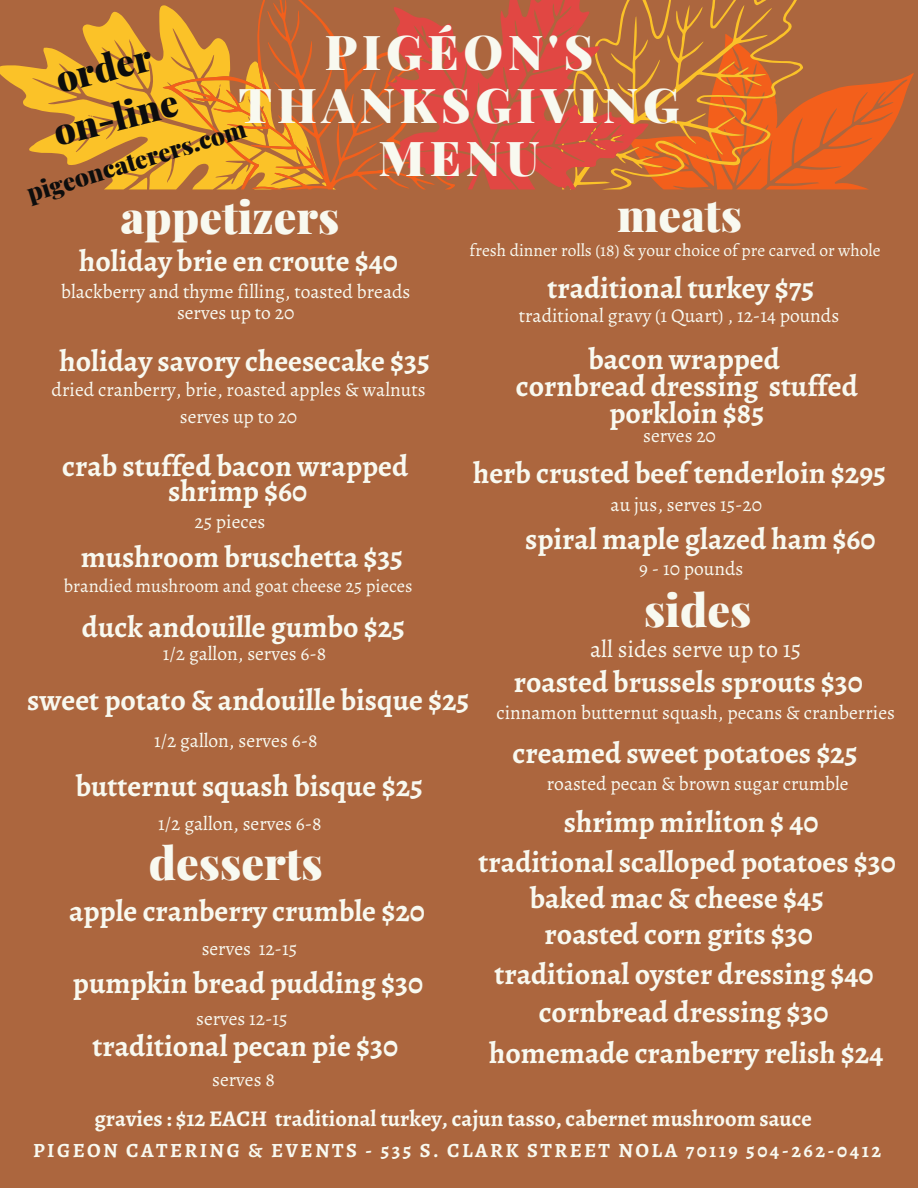
<style>
.page{position:relative;width:918px;height:1188px;background:#ac663e}
.page>*{position:absolute;margin:0;border:0;box-sizing:border-box;transform-origin:0 0}
.t1{font:900 48.15px/52.8px "Playfair Display";letter-spacing:.1em;color:#f8f9f0;text-align:center}
.t2{font:900 45px "Playfair Display";color:#f8f9f0}
.t3{font:900 36.75px/50.6px "Playfair Display";color:#0d0d0d;text-align:center}
.t4{font:700 30px/27px "Alegreya";color:#f8f9f0;text-align:center}
.t5{font:900 24.45px "Playfair Display";color:#0d0d0d}
.t6{font:24px "Alegreya";color:#f8f9f0}
.t7{font:700 22.5px "Alegreya";color:#f8f9f0}
.t8{font:700 20.25px "Alegreya";letter-spacing:.12em;color:#f8f9f0}
.t9{font:19.5px/20.2px "Alegreya";color:#f8f9f0;text-align:center}
.t10{font:18.45px "Alegreya";color:#f8f9f0}
.t11{font:17.4px "Alegreya";color:#f8f9f0}
</style>
<div class="page">
<svg style="left:261px;top:0;width:122px;height:189px"></svg>
<svg style="left:0;top:5px;width:336px;height:184px"></svg>
<svg style="left:570px;top:0;width:344px;height:190px"></svg>
<svg style="left:383px;top:0;width:266px;height:189px"></svg>
<h1 class="t1" style="left:239px;top:24px;width:442px">PIGÉON'S<br>THANKSGIVING<br>MENU</h1>
<h2 class="t2" style="left:120px;top:186px;width:220px">appetizers</h2>
<h2 class="t2" style="left:617px;top:183px;width:126px">meats</h2>
<p class="t4" style="left:79px;top:247px;width:320px">holiday brie en croute $40</p>
<p class="t9" style="left:61px;top:282px;width:351px">blackberry and thyme filling, toasted breads serves up to 20</p>
<p class="t4" style="left:59px;top:348px;width:372px">holiday savory cheesecake $35</p>
<p class="t9" style="left:52px;top:375px;width:376px;line-height:27px">dried cranberry, brie, roasted apples &amp; walnuts serves up to 20</p>
<p class="t4" style="left:62px;top:453px;width:347px;line-height:24.8px">crab stuffed bacon wrapped shrimp $60</p>
<p class="t9" style="left:194px;top:512px;width:72px">25 pieces</p>
<p class="t4" style="left:81px;top:543px;width:324px">mushroom bruschetta $35</p>
<p class="t10" style="left:64px;top:574px;width:350px">brandied mushroom and goat cheese 25 pieces</p>
<p class="t4" style="left:82px;top:614px;width:325px">duck andouille gumbo $25</p>
<p class="t9" style="left:163px;top:643px;width:165px">1/2 gallon, serves 6-8</p>
<p class="t3" style="left:36px;top:57px;width:128px;rotate:-14deg">order on-line</p>
<p class="t5" style="left:22px;top:177px;width:229px;rotate:-17deg">pigeoncaterers.com</p>
<p class="t11" style="left:470px;top:239px;width:412px">fresh dinner rolls (18) &amp; your choice of pre carved or whole</p>
<p class="t4" style="left:547px;top:274px;width:268px">traditional turkey $75</p>
<p class="t9" style="left:519px;top:306px;width:322px">traditional gravy (1 Quart) , 12-14 pounds</p>
<p class="t4" style="left:516px;top:345px;width:343px">bacon wrapped<br>cornbread dressing stuffed porkloin $85</p>
<p class="t9" style="left:643px;top:426px;width:74px">serves 20</p>
<p class="t4" style="left:473px;top:459px;width:414px">herb crusted beef tenderloin $295</p>
<p class="t9" style="left:611px;top:494px;width:153px">au jus, serves 15-20</p>
<p class="t4" style="left:525px;top:525px;width:352px">spiral maple glazed ham $60</p>
<p class="t9" style="left:639px;top:559px;width:106px">9 - 10 pounds</p>
<h2 class="t2" style="left:644px;top:578px;width:109px">sides</h2>
<p class="t6" style="left:590px;top:633px;width:213px">all sides serve up to 15</p>
<p class="t4" style="left:27px;top:687px;width:444px">sweet potato &amp; andouille bisque $25</p>
<p class="t9" style="left:154px;top:730px;width:165px">1/2 gallon, serves 6-8</p>
<p class="t4" style="left:76px;top:773px;width:349px">butternut squash bisque $25</p>
<p class="t9" style="left:158px;top:813px;width:165px">1/2 gallon, serves 6-8</p>
<h2 class="t2" style="left:149px;top:832px;width:175px">desserts</h2>
<p class="t4" style="left:69px;top:897px;width:357px">apple cranberry crumble $20</p>
<p class="t9" style="left:202px;top:938px;width:97px">serves 12-15</p>
<p class="t4" style="left:73px;top:969px;width:352px">pumpkin bread pudding $30</p>
<p class="t9" style="left:196px;top:1008px;width:93px">serves 12-15</p>
<p class="t4" style="left:93px;top:1032px;width:307px">traditional pecan pie $30</p>
<p class="t9" style="left:212px;top:1070px;width:64px">serves 8</p>
<p class="t4" style="left:514px;top:669px;width:351px">roasted brussels sprouts $30</p>
<p class="t9" style="left:496px;top:702px;width:400px">cinnamon butternut squash, pecans &amp; cranberries</p>
<p class="t4" style="left:512px;top:740px;width:347px">creamed sweet potatoes $25</p>
<p class="t9" style="left:547px;top:774px;width:303px">roasted pecan &amp; brown sugar crumble</p>
<p class="t4" style="left:564px;top:808px;width:256px">shrimp mirliton $ 40</p>
<p class="t4" style="left:479px;top:848px;width:419px">traditional scalloped potatoes $30</p>
<p class="t4" style="left:530px;top:884px;width:296px">baked mac &amp; cheese $45</p>
<p class="t4" style="left:545px;top:920px;width:270px">roasted corn grits $30</p>
<p class="t4" style="left:494px;top:955px;width:381px;line-height:37.8px">traditional oyster dressing $40 cornbread dressing $30</p>
<p class="t4" style="left:489px;top:1040px;width:396px">homemade cranberry relish $24</p>
<p class="t7" style="left:94px;top:1103px;width:719px">gravies : $12 EACH traditional turkey, cajun tasso, cabernet mushroom sauce</p>
<p class="t8" style="left:33px;top:1136px;width:849px">PIGEON CATERING &amp; EVENTS - 535 S. CLARK STREET NOLA 70119 504-262-0412</p>
</div>
